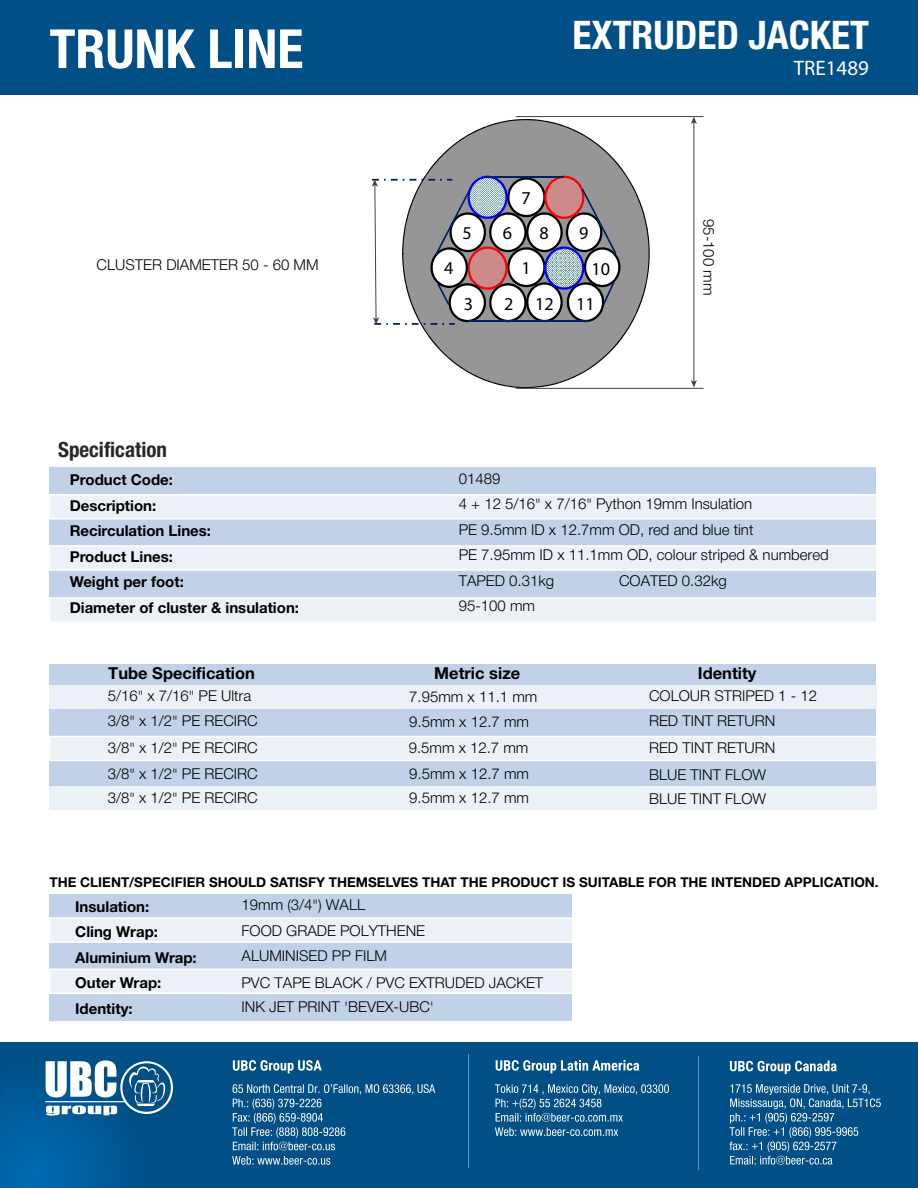
<style>
.page{position:relative;width:918px;height:1188px;background:#fff}
.page>*{position:absolute;margin:0;border:0;box-sizing:border-box;transform-origin:0 0}
.t1{font:700 condensed 54px "Helvetica Neue LT Std";color:#fff}
.t2{font:700 condensed 39.45px "Helvetica Neue LT Std";color:#fff}
.t3{font:700 condensed 21px "Helvetica Neue LT Std";color:#282828}
.t4{font:21px "Myriad Pro";color:#fff}
.t5{font:18.15px "Myriad Pro";color:#000}
.t6{font:700 16.5px "Helvetica Neue LT Std";color:#000}
.t7{font:300 15px/25.5px "Helvetica Neue Cyr";color:#000}
.t8{font:700 15px/25.5px "Helvetica Neue LT Std";color:#000}
.t9{font:700 13.5px "Helvetica Neue LT Std";color:#000}
</style>
<div class="page">
<div style="left:50px;top:467px;width:826px;height:155px;background:#c1d2e8"></div>
<div style="left:0;top:0;width:918px;height:94px;background:#004f86"></div>
<div style="left:49px;top:494px;width:829px;height:25px;background:#ecf1f8;border:2px solid #fff"></div>
<div style="left:49px;top:545px;width:829px;height:26px;background:#ecf1f8;border:2px solid #fff"></div>
<div style="left:49px;top:597px;width:829px;height:26px;background:#ecf1f8;border:2px solid #fff"></div>
<div style="left:50px;top:664px;width:826px;height:123px;background:#c1d2e8"></div>
<div style="left:50px;top:685px;width:827px;height:24px;background:#ecf1f8"></div>
<div style="left:50px;top:737px;width:827px;height:24px;background:#ecf1f8"></div>
<div style="left:50px;top:786px;width:827px;height:24px;background:#ecf1f8"></div>
<div style="left:49px;top:736px;width:829px;height:25px;border:2px solid #fff"></div>
<div style="left:0;top:1043px;width:918px;height:145px;background:#004f86"></div>
<svg style="left:730px;top:1060px;width:107px;height:14px"></svg>
<svg style="left:729px;top:1084px;width:152px;height:81px"></svg>
<svg style="left:496px;top:1060px;width:143px;height:13px"></svg>
<svg style="left:495px;top:1084px;width:174px;height:52px"></svg>
<svg style="left:0;top:1060px;width:173px;height:128px"></svg>
<svg style="left:233px;top:1060px;width:89px;height:13px"></svg>
<svg style="left:232px;top:1084px;width:203px;height:81px"></svg>
<hr style="left:468px;top:1054px;width:1px;height:114px;background:#fff">
<hr style="left:698px;top:1056px;width:1px;height:114px;background:#fff">
<svg style="left:421px;top:119px;width:229px;height:269px;fill:#969696"></svg>
<hr style="left:516px;top:116px;width:188px;height:1px;background:#424242">
<hr style="left:693px;top:122px;width:1px;height:260px;background:#424242">
<svg style="left:691px;top:117px;width:6px;height:7px"></svg>
<svg style="left:691px;top:380px;width:6px;height:8px"></svg>
<svg style="left:372px;top:176px;width:249px;height:149px"></svg>
<hr style="left:516px;top:388px;width:188px;height:1px;background:#424242">
<div style="left:50px;top:895px;width:522px;height:126px;background:#c1d2e8"></div>
<div style="left:49px;top:917px;width:524px;height:26px;background:#ecf1f8;border:2px solid #fff"></div>
<div style="left:49px;top:969px;width:524px;height:25px;background:#ecf1f8;border:2px solid #fff"></div>
<h1 class="t1" style="left:50px;top:16px;width:255px">TRUNK LINE</h1>
<h2 class="t2" style="left:573px;top:12px;width:298px">EXTRUDED JACKET</h2>
<h3 class="t4" style="left:794px;top:55px;width:77px">TRE1489</h3>
<p class="t7" style="left:97px;top:252px;width:224px">CLUSTER DIAMETER 50 - 60 MM</p>
<p class="t5" style="left:444px;top:257px;width:11px">4</p>
<p class="t5" style="left:463px;top:222px;width:11px">5</p>
<p class="t5" style="left:521px;top:187px;width:11px">7</p>
<p class="t5" style="left:503px;top:222px;width:11px">6</p>
<p class="t5" style="left:539px;top:222px;width:11px">8</p>
<p class="t5" style="left:579px;top:222px;width:11px">9</p>
<p class="t5" style="left:521px;top:257px;width:11px">1</p>
<p class="t5" style="left:591px;top:258px;width:20px">10</p>
<p class="t5" style="left:464px;top:293px;width:11px">3</p>
<p class="t5" style="left:504px;top:293px;width:92px">2 12 11</p>
<p class="t7" style="left:721px;top:219px;width:78px;rotate:90deg">95-100 mm</p>
<h3 class="t3" style="left:58px;top:437px;width:110px">Specification</h3>
<p class="t8" style="left:70px;top:467px;width:231px">Product Code:<br>Description:<br>Recirculation Lines:<br>Product Lines:<br>Weight per foot:<br>Diameter of cluster &amp; insulation:</p>
<p class="t6" style="left:108px;top:663px;width:148px">Tube Specification</p>
<p class="t7" style="left:459px;top:466px;width:372px">01489<br>4 + 12 5/16" x 7/16" Python 19mm Insulation<br>PE 9.5mm ID x 12.7mm OD, red and blue tint<br>PE 7.95mm ID x 11.1mm OD, colour striped &amp; numbered<br>TAPED 0.31kg</p>
<p class="t7" style="left:619px;top:568px;width:109px">COATED 0.32kg</p>
<p class="t7" style="left:459px;top:593px;width:78px">95-100 mm</p>
<p class="t6" style="left:434px;top:663px;width:88px">Metric size</p>
<p class="t6" style="left:698px;top:663px;width:60px">Identity</p>
<p class="t7" style="left:108px;top:683px;width:152px;line-height:26px">5/16" x 7/16" PE Ultra<br>3/8" x 1/2" PE RECIRC<br>3/8" x 1/2" PE RECIRC<br>3/8" x 1/2" PE RECIRC</p>
<p class="t7" style="left:409px;top:684px;width:130px">7.95mm x 11.1 mm<br>9.5mm x 12.7 mm<br>9.5mm x 12.7 mm<br>9.5mm x 12.7 mm</p>
<p class="t7" style="left:649px;top:683px;width:170px;line-height:26.4px">COLOUR STRIPED 1 - 12<br>RED TINT RETURN<br>RED TINT RETURN<br>BLUE TINT FLOW</p>
<p class="t7" style="left:108px;top:785px;width:152px">3/8" x 1/2" PE RECIRC</p>
<p class="t7" style="left:409px;top:785px;width:121px">9.5mm x 12.7 mm</p>
<p class="t7" style="left:649px;top:786px;width:118px">BLUE TINT FLOW</p>
<p class="t9" style="left:50px;top:874px;width:831px">THE CLIENT/SPECIFIER SHOULD SATISFY THEMSELVES THAT THE PRODUCT IS SUITABLE FOR THE INTENDED APPLICATION.</p>
<p class="t8" style="left:75px;top:893px;width:123px">Insulation:<br>Cling Wrap:<br>Aluminium Wrap:<br>Outer Wrap:<br>Identity:</p>
<p class="t7" style="left:242px;top:892px;width:185px">19mm (3/4") WALL<br>FOOD GRADE POLYTHENE<br>ALUMINISED PP FILM</p>
<p class="t7" style="left:242px;top:970px;width:303px">PVC TAPE BLACK / PVC EXTRUDED JACKET</p>
<p class="t7" style="left:242px;top:994px;width:194px">INK JET PRINT 'BEVEX-UBC'</p>
</div>
